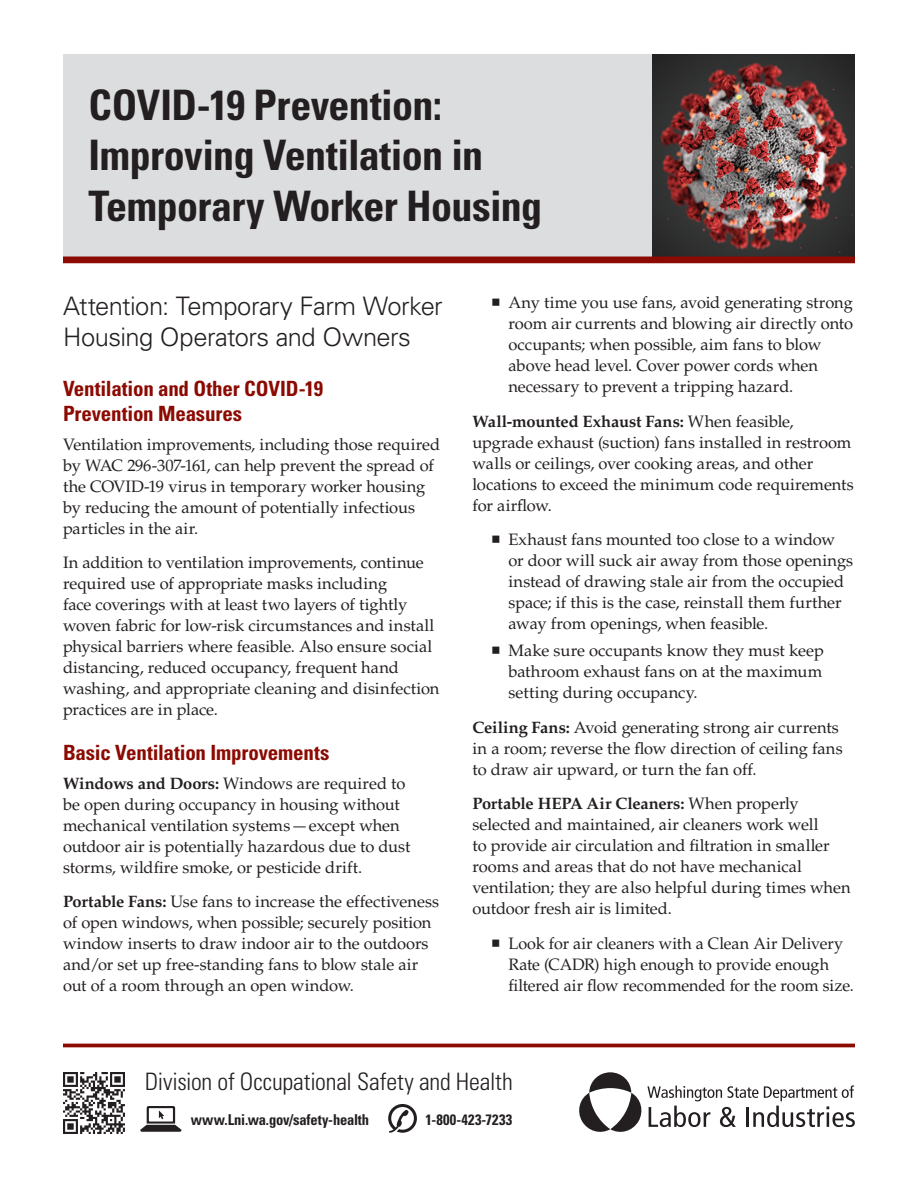
<style>
.page{position:relative;width:918px;height:1188px;background:#fff}
.page>*{position:absolute;margin:0;border:0;box-sizing:border-box;transform-origin:0 0}
.t1{font:700 condensed 42px/50.4px "Univers LT Std";letter-spacing:-.015em;color:#231f20}
.Section_Head{font:300 25.5px/31.5px "Univers LT Std";letter-spacing:-.02em;color:#231f20}
.Footer_Title{font:300 condensed 24px "Univers LT Std";letter-spacing:-.01em;color:#231f20}
.Subhead_Level_1{font:700 condensed 21px/25.5px "Univers LT Std";letter-spacing:-.01em;color:#8b0a02}
.Body_-_11{font:16.5px/21px "Palatino LT Std";letter-spacing:-.005em;color:#231f20}
.Footer_Contact_Info{font:700 condensed 15px "Univers LT Std";letter-spacing:-.005em;color:#231f20}
.Footer_Contact_Info-2{font:700 condensed 15px "Univers LT Std";letter-spacing:.02em;color:#231f20}
.s1{font-weight:700}
</style>
<div class="page">
<svg style="left:579px;top:1072px;width:276px;height:60px"></svg>
<img style="left:63px;top:1072px;width:61px;height:62px">
<svg style="left:140px;top:1106px;width:41px;height:26px"></svg>
<svg style="left:388px;top:1104px;width:29px;height:29px"></svg>
<div style="left:63px;top:54px;width:589px;height:202px;background:#dcdddf"></div>
<img style="left:652px;top:54px;width:203px;height:202px">
<div style="left:63px;top:256px;width:792px;height:7px;background:#8b0a02"></div>
<hr style="left:63px;top:1044px;width:792px;height:3px;background:#8b0a02">
<h1 class="t1" style="left:88px;top:80px;width:455px">COVID-19 Prevention:<br>Improving Ventilation in<br>Temporary Worker Housing</h1>
<h2 class="Section_Head" style="left:63px;top:290px;width:381px">Attention: Temporary Farm Worker<br>Housing Operators and Owners</h2>
<h3 class="Subhead_Level_1" style="left:63px;top:375px;width:262px">Ventilation and Other COVID-19<br>Prevention Measures</h3>
<p class="Body_-_11" style="left:63px;top:434px;width:379px">Ventilation improvements, including those required by WAC 296-307-161, can help prevent the spread of the COVID-19 virus in temporary worker housing by reducing the amount of potentially infectious particles in the air.</p>
<p class="Body_-_11" style="left:63px;top:552px;width:378px">In addition to ventilation improvements, continue required use of appropriate masks including<br>face coverings with at least two layers of tightly woven fabric for low-risk circumstances and install physical barriers where feasible. Also ensure social distancing, reduced occupancy, frequent hand washing, and appropriate cleaning and disinfection practices are in place.</p>
<h3 class="Subhead_Level_1" style="left:63px;top:740px;width:268px">Basic Ventilation Improvements</h3>
<p class="Body_-_11" style="left:63px;top:773px;width:349px"><span class="s1">Windows and Doors:</span> Windows are required to be open during occupancy in housing without mechanical ventilation systems — except when outdoor air is potentially hazardous due to dust storms, wildfire smoke, or pesticide drift.</p>
<p class="Body_-_11" style="left:63px;top:891px;width:378px"><span class="s1">Portable Fans:</span> Use fans to increase the effectiveness of open windows, when possible; securely position window inserts to draw indoor air to the outdoors and/or set up free-standing fans to blow stale air out of a room through an open window.</p>
<p class="Body_-_11" style="left:508px;top:292px;width:346px">Any time you use fans, avoid generating strong room air currents and blowing air directly onto occupants; when possible, aim fans to blow above head level. Cover power cords when necessary to prevent a tripping hazard.</p>
<p class="Body_-_11" style="left:472px;top:411px;width:383px"><span class="s1">Wall-mounted Exhaust Fans:</span> When feasible, upgrade exhaust (suction) fans installed in restroom walls or ceilings, over cooking areas, and other locations to exceed the minimum code requirements for airflow.</p>
<p class="Body_-_11" style="left:508px;top:529px;width:346px">Exhaust fans mounted too close to a window or door will suck air away from those openings instead of drawing stale air from the occupied space; if this is the case, reinstall them further away from openings, when feasible.</p>
<p class="Body_-_11" style="left:508px;top:640px;width:317px;text-align:justify">Make sure occupants know they must keep bathroom exhaust fans on at the maximum setting during occupancy.</p>
<p class="Body_-_11" style="left:472px;top:717px;width:372px"><span class="s1">Ceiling Fans:</span> Avoid generating strong air currents in a room; reverse the flow direction of ceiling fans to draw air upward, or turn the fan off.</p>
<p class="Body_-_11" style="left:472px;top:793px;width:380px"><span class="s1">Portable HEPA Air Cleaners:</span> When properly selected and maintained, air cleaners work well<br>to provide air circulation and filtration in smaller rooms and areas that do not have mechanical ventilation; they are also helpful during times when outdoor fresh air is limited.</p>
<p class="Body_-_11" style="left:508px;top:933px;width:347px">Look for air cleaners with a Clean Air Delivery<br>Rate (CADR) high enough to provide enough filtered air flow recommended for the room size.</p>
<p class="Footer_Title" style="left:145px;top:1067px;width:369px">Division of Occupational Safety and Health</p>
<p class="Footer_Contact_Info" style="left:191px;top:1111px;width:180px">www.Lni.wa.gov/safety-health</p>
<p class="Footer_Contact_Info-2" style="left:425px;top:1111px;width:88px">1-800-423-7233</p>
</div>
